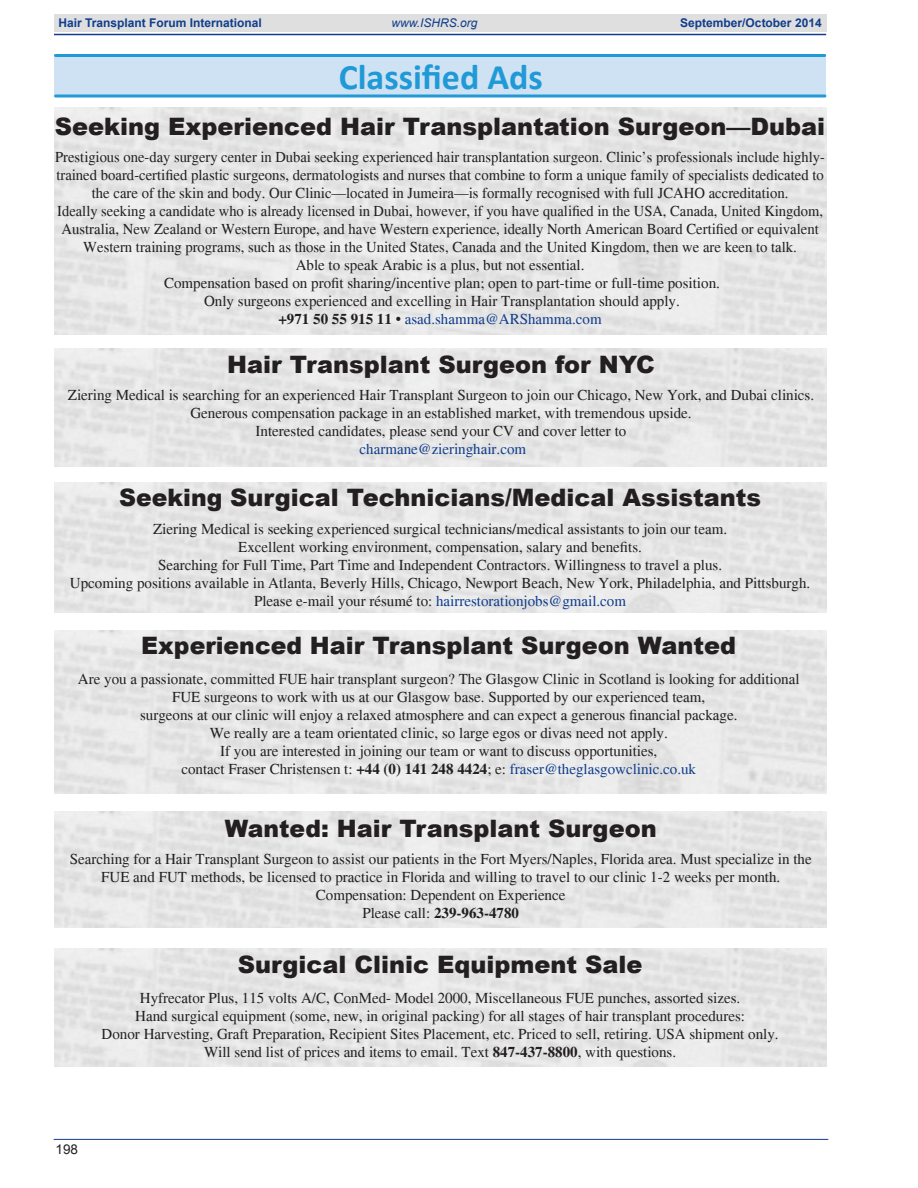
<style>
.page{position:relative;width:918px;height:1188px;background:#fff}
.page>*{position:absolute;margin:0;border:0;box-sizing:border-box;transform-origin:0 0}
.t1{font:700 36px "Calibri";color:#209ad6}
.Body_text{font:900 24px "Arial";color:#231f20}
.Body_no_Indent{font:900 24px "Arial";color:#231f20}
.Body_no_Indent-2{font:15px/18px "Times";color:#231f20;text-align:center}
.Body_no_Indent-3{font:15px "Times";color:#103d8c}
.Body_no_Indent-4{font:700 15px "Times";color:#231f20}
.t2{font:13.5px "Arial";color:#231f20}
.t3{font:700 12px "Arial";color:#103d8c}
.t4{font:italic 12px "Arial";color:#103d8c}
.s1{font-weight:700;color:#231f20}
.s2{color:#231f20}
.s3{font-weight:700}
.s4{color:#103d8c}
.s5{font-weight:400}
</style>
<div class="page">
<div style="left:54px;top:14px;width:773px;height:18px;background:#dfdfdf"></div>
<hr style="left:54px;top:34px;width:772px;height:1px;background:#103d8c">
<hr style="left:54px;top:1139px;width:774px;height:1px;background:#103d8c">
<div style="left:54px;top:54px;width:772px;height:40px;background:#cfe2f4"></div>
<hr style="left:56px;top:54px;width:769px;height:3px;background:#209ad6">
<svg style="left:56px;top:94px;width:769px;height:4px;background:#51afde"></svg>
<p class="t3" style="left:58px;top:15px;width:205px">Hair Transplant Forum International</p>
<p class="t4" style="left:392px;top:15px;width:88px">www.ISHRS.org</p>
<p class="t3" style="left:680px;top:15px;width:143px">September/October 2014</p>
<p class="t1" style="left:339px;top:54px;width:206px">Classified Ads</p>
<p class="Body_no_Indent" style="left:55px;top:109px;width:772px">Seeking Experienced Hair Transplantation Surgeon—Dubai</p>
<p class="Body_no_Indent-2" style="left:55px;top:148px;width:771px">Prestigious one-day surgery center in Dubai seeking experienced hair transplantation surgeon. Clinic’s professionals include highly&shy;trained board-certified plastic surgeons, dermatologists and nurses that combine to form a unique family of specialists dedicated to the care of the skin and body. Our Clinic—located in Jumeira—is formally recognised with full JCAHO accreditation.</p>
<p class="Body_no_Indent-2" style="left:57px;top:202px;width:767px">Ideally seeking a candidate who is already licensed in Dubai, however, if you have qualified in the USA, Canada, United Kingdom,<br>Australia, New Zealand or Western Europe, and have Western experience, ideally North American Board Certified or equivalent<br>Western training programs, such as those in the United States, Canada and the United Kingdom, then we are keen to talk.</p>
<p class="Body_no_Indent-2" style="left:296px;top:256px;width:290px">Able to speak Arabic is a plus, but not essential.</p>
<p class="Body_no_Indent-2" style="left:164px;top:274px;width:557px">Compensation based on profit sharing/incentive plan; open to part-time or full-time position.</p>
<p class="Body_no_Indent-2" style="left:204px;top:292px;width:477px">Only surgeons experienced and excelling in Hair Transplantation should apply.</p>
<p class="Body_no_Indent-3" style="left:278px;top:311px;width:325px"><span class="s1">+971 50 55 915 11</span> <span class="s2">•</span> asad.shamma@ARShamma.com</p>
<p class="Body_no_Indent" style="left:227px;top:347px;width:429px">Hair Transplant Surgeon for NYC</p>
<p class="Body_no_Indent-2" style="left:68px;top:386px;width:748px">Ziering Medical is searching for an experienced Hair Transplant Surgeon to join our Chicago, New York, and Dubai clinics.</p>
<p class="Body_no_Indent-2" style="left:190px;top:404px;width:503px">Generous compensation package in an established market, with tremendous upside.</p>
<p class="Body_no_Indent-2" style="left:256px;top:422px;width:372px">Interested candidates, please send your CV and cover letter to</p>
<p class="Body_no_Indent-3" style="left:360px;top:441px;width:168px">charmane@zieringhair.com</p>
<p class="Body_text" style="left:119px;top:480px;width:643px">Seeking Surgical Technicians/Medical Assistants</p>
<p class="Body_no_Indent-2" style="left:153px;top:520px;width:576px">Ziering Medical is seeking experienced surgical technicians/medical assistants to join our team.</p>
<p class="Body_no_Indent-2" style="left:238px;top:538px;width:405px">Excellent working environment, compensation, salary and benefits.</p>
<p class="Body_no_Indent-2" style="left:158px;top:556px;width:566px">Searching for Full Time, Part Time and Independent Contractors. Willingness to travel a plus.</p>
<p class="Body_no_Indent-2" style="left:70px;top:574px;width:742px">Upcoming positions available in Atlanta, Beverly Hills, Chicago, Newport Beach, New York, Philadelphia, and Pittsburgh.</p>
<p class="Body_no_Indent-3" style="left:254px;top:592px;width:374px"><span class="s2">Please e-mail your résumé to:</span> hairrestorationjobs@gmail.com</p>
<p class="Body_text" style="left:141px;top:628px;width:596px">Experienced Hair Transplant Surgeon Wanted</p>
<p class="Body_no_Indent-2" style="left:78px;top:670px;width:723px">Are you a passionate, committed FUE hair transplant surgeon? The Glasgow Clinic in Scotland is looking for additional</p>
<p class="Body_no_Indent-2" style="left:172px;top:688px;width:535px">FUE surgeons to work with us at our Glasgow base. Supported by our experienced team,</p>
<p class="Body_no_Indent-2" style="left:140px;top:706px;width:599px">surgeons at our clinic will enjoy a relaxed atmosphere and can expect a generous financial package.</p>
<p class="Body_no_Indent-2" style="left:210px;top:724px;width:460px">We really are a team orientated clinic, so large egos or divas need not apply.</p>
<p class="Body_no_Indent-2" style="left:220px;top:742px;width:439px">If you are interested in joining our team or want to discuss opportunities,</p>
<p class="Body_no_Indent-2" style="left:181px;top:760px;width:516px">contact Fraser Christensen t: <span class="s3">+44 (0) 141 248 4424</span>; e: <span class="s4">fraser@theglasgowclinic.co.uk</span></p>
<p class="Body_text" style="left:225px;top:811px;width:433px">Wanted: Hair Transplant Surgeon</p>
<p class="Body_no_Indent-2" style="left:70px;top:850px;width:743px">Searching for a Hair Transplant Surgeon to assist our patients in the Fort Myers/Naples, Florida area. Must specialize in the<br>FUE and FUT methods, be licensed to practice in Florida and willing to travel to our clinic 1-2 weeks per month.</p>
<p class="Body_no_Indent-2" style="left:316px;top:886px;width:251px">Compensation: Dependent on Experience</p>
<p class="Body_no_Indent-4" style="left:362px;top:904px;width:158px"><span class="s5">Please call:</span> 239-963-4780</p>
<p class="Body_no_Indent" style="left:238px;top:947px;width:406px">Surgical Clinic Equipment Sale</p>
<p class="Body_no_Indent-2" style="left:140px;top:989px;width:602px">Hyfrecator Plus, 115 volts A/C, ConMed- Model 2000, Miscellaneous FUE punches, assorted sizes.</p>
<p class="Body_no_Indent-2" style="left:135px;top:1007px;width:611px">Hand surgical equipment (some, new, in original packing) for all stages of hair transplant procedures:</p>
<p class="Body_no_Indent-2" style="left:102px;top:1025px;width:679px">Donor Harvesting, Graft Preparation, Recipient Sites Placement, etc. Priced to sell, retiring. USA shipment only.</p>
<p class="Body_no_Indent-2" style="left:204px;top:1043px;width:474px">Will send list of prices and items to email. Text <span class="s3">847-437-8800</span>, with questions.</p>
<p class="t2" style="left:56px;top:1140px;width:24px">198</p>
</div>
